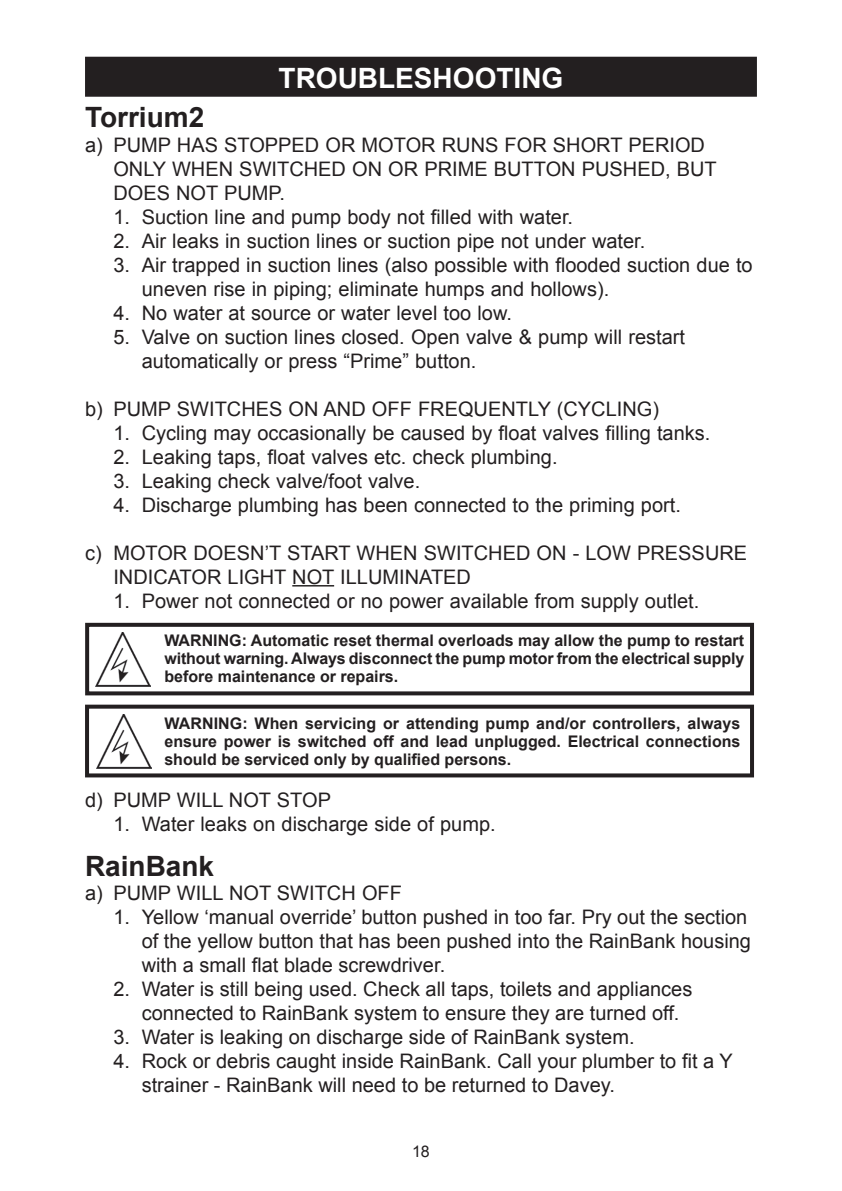
<style>
.page{position:relative;width:842px;height:1191px;background:#fff}
.page>*{position:absolute;margin:0;border:0;box-sizing:border-box;transform-origin:0 0}
.t1{font:700 28px "Arial";color:#231f20}
.t2{font:700 28px "Arial";color:#fff}
.t3{font:20px/24px "Arial";color:#231f20}
.t4{font:700 16px/18px "Arial";color:#231f20;text-align:justify}
.t5{font:16px "Arial";color:#231f20}
</style>
<div class="page">
<div style="left:85px;top:57px;width:672px;height:40px;background:#231f20"></div>
<hr style="left:292px;top:585px;width:42px;height:1px;background:#231f20">
<div style="left:85px;top:623px;width:669px;height:72px;border:4px solid #231f20"></div>
<img style="left:95px;top:632px;width:55px;height:54px">
<div style="left:85px;top:704px;width:669px;height:73px;border:4px solid #231f20"></div>
<img style="left:97px;top:714px;width:55px;height:54px">
<h1 class="t2" style="left:279px;top:60px;width:286px">TROUBLESHOOTING</h1>
<h1 class="t1" style="left:85px;top:99px;width:121px">Torrium2</h1>
<p class="t3" style="left:113px;top:133px;width:605px;text-indent:-28px">a) PUMP HAS STOPPED OR MOTOR RUNS FOR SHORT PERIOD<br>ONLY WHEN SWITCHED ON OR PRIME BUTTON PUSHED, BUT<br>DOES NOT PUMP.</p>
<p class="t3" style="left:113px;top:205px;width:461px">1. Suction line and pump body not filled with water.</p>
<p class="t3" style="left:113px;top:229px;width:534px">2. Air leaks in suction lines or suction pipe not under water.</p>
<p class="t3" style="left:142px;top:253px;width:612px;text-indent:-28px">3. Air trapped in suction lines (also possible with flooded suction due to uneven rise in piping; eliminate humps and hollows).</p>
<p class="t3" style="left:113px;top:301px;width:400px">4. No water at source or water level too low.</p>
<p class="t3" style="left:142px;top:325px;width:545px;text-indent:-28px">5. Valve on suction lines closed. Open valve &amp; pump will restart automatically or press “Prime” button.</p>
<p class="t3" style="left:85px;top:397px;width:575px">b) PUMP SWITCHES ON AND OFF FREQUENTLY (CYCLING)</p>
<p class="t3" style="left:113px;top:421px;width:599px">1. Cycling may occasionally be caused by float valves filling tanks.</p>
<p class="t3" style="left:113px;top:445px;width:446px">2. Leaking taps, float valves etc. check plumbing.</p>
<p class="t3" style="left:113px;top:469px;width:308px">3. Leaking check valve/foot valve.</p>
<p class="t3" style="left:113px;top:493px;width:569px">4. Discharge plumbing has been connected to the priming port.</p>
<p class="t3" style="left:113px;top:541px;width:635px;text-indent:-28px">c) MOTOR DOESN’T START WHEN SWITCHED ON - LOW PRESSURE<br>INDICATOR LIGHT NOT ILLUMINATED</p>
<p class="t3" style="left:113px;top:589px;width:587px">1. Power not connected or no power available from supply outlet.</p>
<p class="t4" style="left:164px;top:632px;width:581px">WARNING: Automatic reset thermal overloads may allow the pump to restart without warning. Always disconnect the pump motor from the electrical supply before maintenance or repairs.</p>
<p class="t4" style="left:164px;top:715px;width:578px">WARNING: When servicing or attending pump and/or controllers, always ensure power is switched off and lead unplugged. Electrical connections should be serviced only by qualified persons.</p>
<p class="t3" style="left:85px;top:788px;width:247px">d) PUMP WILL NOT STOP</p>
<p class="t3" style="left:113px;top:812px;width:384px">1. Water leaks on discharge side of pump.</p>
<h1 class="t1" style="left:85px;top:847px;width:131px">RainBank</h1>
<p class="t3" style="left:85px;top:881px;width:318px">a) PUMP WILL NOT SWITCH OFF</p>
<p class="t3" style="left:142px;top:905px;width:611px;text-indent:-28px">1. Yellow ‘manual override’ button pushed in too far. Pry out the section of the yellow button that has been pushed into the RainBank housing with a small flat blade screwdriver.</p>
<p class="t3" style="left:142px;top:977px;width:552px;text-indent:-28px">2. Water is still being used. Check all taps, toilets and appliances connected to RainBank system to ensure they are turned off.</p>
<p class="t3" style="left:113px;top:1025px;width:523px">3. Water is leaking on discharge side of RainBank system.</p>
<p class="t3" style="left:142px;top:1049px;width:593px;text-indent:-28px">4. Rock or debris caught inside RainBank. Call your plumber to fit a Y strainer - RainBank will need to be returned to Davey.</p>
<p class="t5" style="left:412px;top:1141px;width:19px">18</p>
</div>
